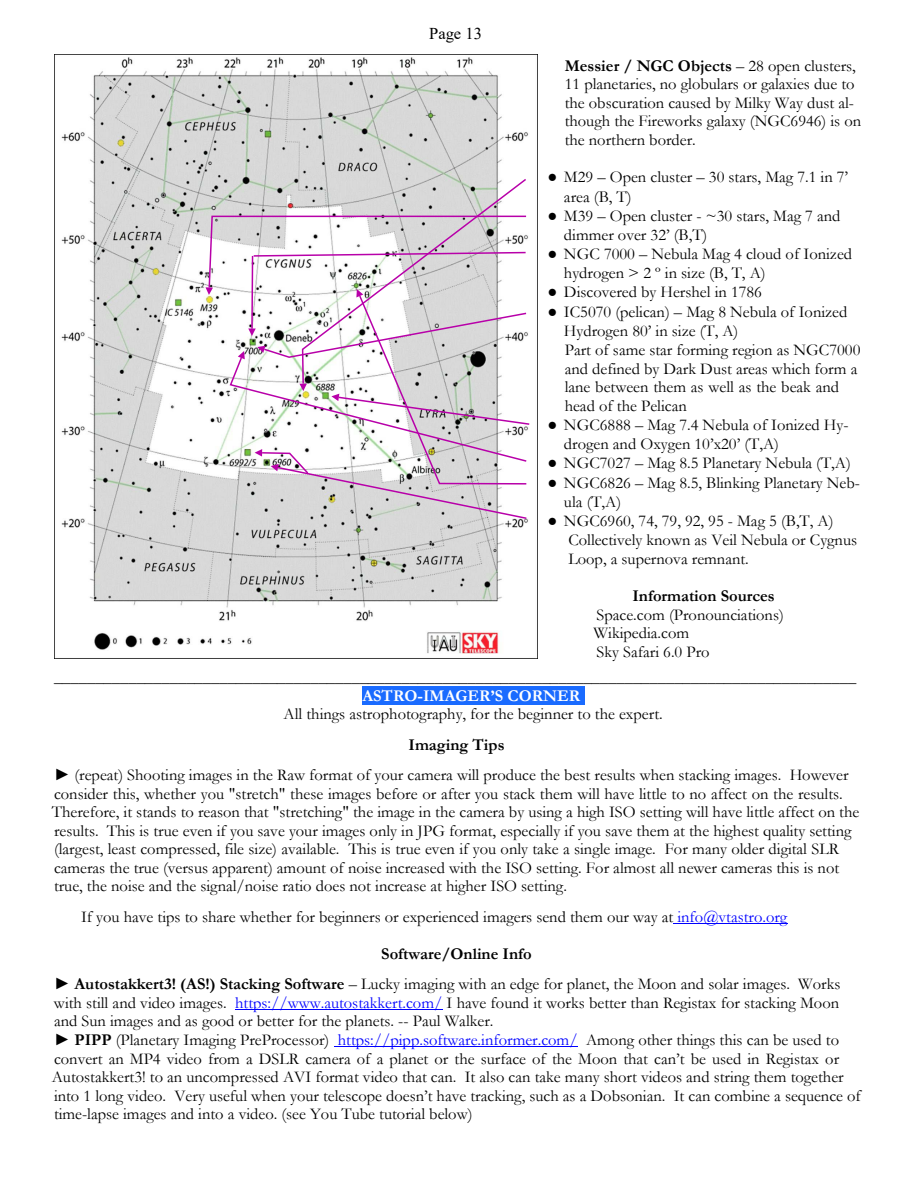
<style>
.page{position:relative;width:918px;height:1188px;background:#fff}
.page>*{position:absolute;margin:0;border:0;box-sizing:border-box;transform-origin:0 0}
.t1{font:16.5px/18.6px "Garamond";color:#000}
.t2{font:700 16.5px "Garamond";color:#000}
.t3{font:700 16.5px "Garamond";color:#fff}
.t4{font:16.5px "Times New Roman";color:#000}
.s1{font-weight:700}
.s2{font-family:"Times New Roman"}
.s3{color:#00f}
</style>
<div class="page">
<div style="left:362px;top:686px;width:218px;height:19px;background:#1a6bff"></div>
<div style="left:580px;top:686px;width:5px;height:19px;background:#1a6bff"></div>
<hr style="left:673px;top:923px;width:114px;height:1px;background:#00f">
<hr style="left:235px;top:1009px;width:207px;height:1px;background:#00f">
<hr style="left:334px;top:1046px;width:244px;height:1px;background:#00f">
<img style="left:54px;top:54px;width:484px;height:605px">
<svg style="left:301px;top:177px;width:227px;height:38px"></svg>
<svg style="left:205px;top:215px;width:326px;height:305px"></svg>
<p class="t4" style="left:429px;top:28px;width:54px">Page 13</p>
<p class="t1" style="left:565px;top:58px;width:298px"><span class="s1">Messier / NGC Objects</span> – 28 open clusters, 11 planetaries, no globulars or galaxies due to the obscuration caused by Milky Way dust al&shy;though the Fireworks galaxy (NGC6946) is on the northern border.</p>
<p class="t1" style="left:564px;top:170px;width:286px;line-height:19.2px;text-indent:-17px"><span class="s2">●</span> M29 – Open cluster – 30 stars, Mag 7.1 in 7’ area (B, T)</p>
<p class="t1" style="left:564px;top:208px;width:278px;line-height:19.2px;text-indent:-17px"><span class="s2">●</span> M39 – Open cluster - ~30 stars, Mag 7 and dimmer over 32’ (B,T)</p>
<p class="t1" style="left:564px;top:246px;width:290px;line-height:19.2px;text-indent:-17px"><span class="s2">●</span> NGC 7000 – Nebula Mag 4 cloud of Ionized hydrogen &gt; 2 º in size (B, T, A)</p>
<p class="t1" style="left:547px;top:285px;width:216px"><span class="s2">●</span> Discovered by Hershel in 1786</p>
<p class="t1" style="left:564px;top:305px;width:298px;text-indent:-17px"><span class="s2">●</span> IC5070 (pelican) – Mag 8 Nebula of Ionized Hydrogen 80’ in size (T, A)<br>Part of same star forming region as NGC7000 and defined by Dark Dust areas which form a lane between them as well as the beak and head of the Pelican</p>
<p class="t1" style="left:564px;top:417px;width:286px;line-height:19.2px;text-indent:-17px"><span class="s2">●</span> NGC6888 – Mag 7.4 Nebula of Ionized Hy&shy;drogen and Oxygen 10’x20’ (T,A)</p>
<p class="t1" style="left:547px;top:456px;width:305px"><span class="s2">●</span> NGC7027 – Mag 8.5 Planetary Nebula (T,A)</p>
<p class="t1" style="left:564px;top:475px;width:297px;line-height:19.2px;text-indent:-17px"><span class="s2">●</span> NGC6826 – Mag 8.5, Blinking Planetary Neb&shy;ula (T,A)</p>
<p class="t1" style="left:568px;top:513px;width:290px;text-indent:-21px"><span class="s2">●</span> NGC6960, 74, 79, 92, 95 - Mag 5 (B,T, A)<br>Collectively known as Veil Nebula or Cygnus<br>Loop, a supernova remnant.</p>
<p class="t2" style="left:632px;top:590px;width:144px">Information Sources</p>
<p class="t1" style="left:594px;top:607px;width:192px">Space.com (Pronounciations)<br>Wikipedia.com<br>Sky Safari 6.0 Pro</p>
<p class="t1" style="left:54px;top:670px;width:804px">_________________________________________________________________________________________________</p>
<p class="t3" style="left:362px;top:690px;width:219px">ASTRO-IMAGER’S CORNER</p>
<p class="t1" style="left:284px;top:707px;width:381px">All things astrophotography, for the beginner to the expert.</p>
<p class="t2" style="left:409px;top:739px;width:98px">Imaging Tips</p>
<p class="t1" style="left:52px;top:768px;width:809px">► (repeat) Shooting images in the Raw format of your camera will produce the best results when stacking images. However consider this, whether you "stretch" these images before or after you stack them will have little to no affect on the results.<br>Therefore, it stands to reason that "stretching" the image in the camera by using a high ISO setting will have little affect on the results. This is true even if you save your images only in JPG format, especially if you save them at the highest quality setting (largest, least compressed, file size) available. This is true even if you only take a single image. For many older digital SLR cameras the true (versus apparent) amount of noise increased with the ISO setting. For almost all newer cameras this is not true, the noise and the signal/noise ratio does not increase at higher ISO setting.</p>
<p class="t1" style="left:81px;top:909px;width:708px">If you have tips to share whether for beginners or experienced imagers send them our way at <span class="s3">info@vtastro.org</span></p>
<p class="t1" style="left:54px;top:941px;width:788px;line-height:30.5px;text-indent:327px"><span class="s1">Software/Online Info<br></span>► <span class="s1">Autostakkert3! (AS!) Stacking Software</span> – Lucky imaging with an edge for planet, the Moon and solar images. Works</p>
<p class="t1" style="left:52px;top:995px;width:811px">with still and video images. <span class="s3">https://www.autostakkert.com/</span> I have found it works better than Registax for stacking Moon and Sun images and as good or better for the planets. -- Paul Walker.<br>► <span class="s1">PIPP</span> (Planetary Imaging PreProcessor) <span class="s3">https://pipp.software.informer.com/</span> Among other things this can be used to convert an MP4 video from a DSLR camera of a planet or the surface of the Moon that can’t be used in Registax or Autostakkert3! to an uncompressed AVI format video that can. It also can take many short videos and string them together into 1 long video. Very useful when your telescope doesn’t have tracking, such as a Dobsonian. It can combine a sequence of time-lapse images and into a video. (see You Tube tutorial below)</p>
</div>
